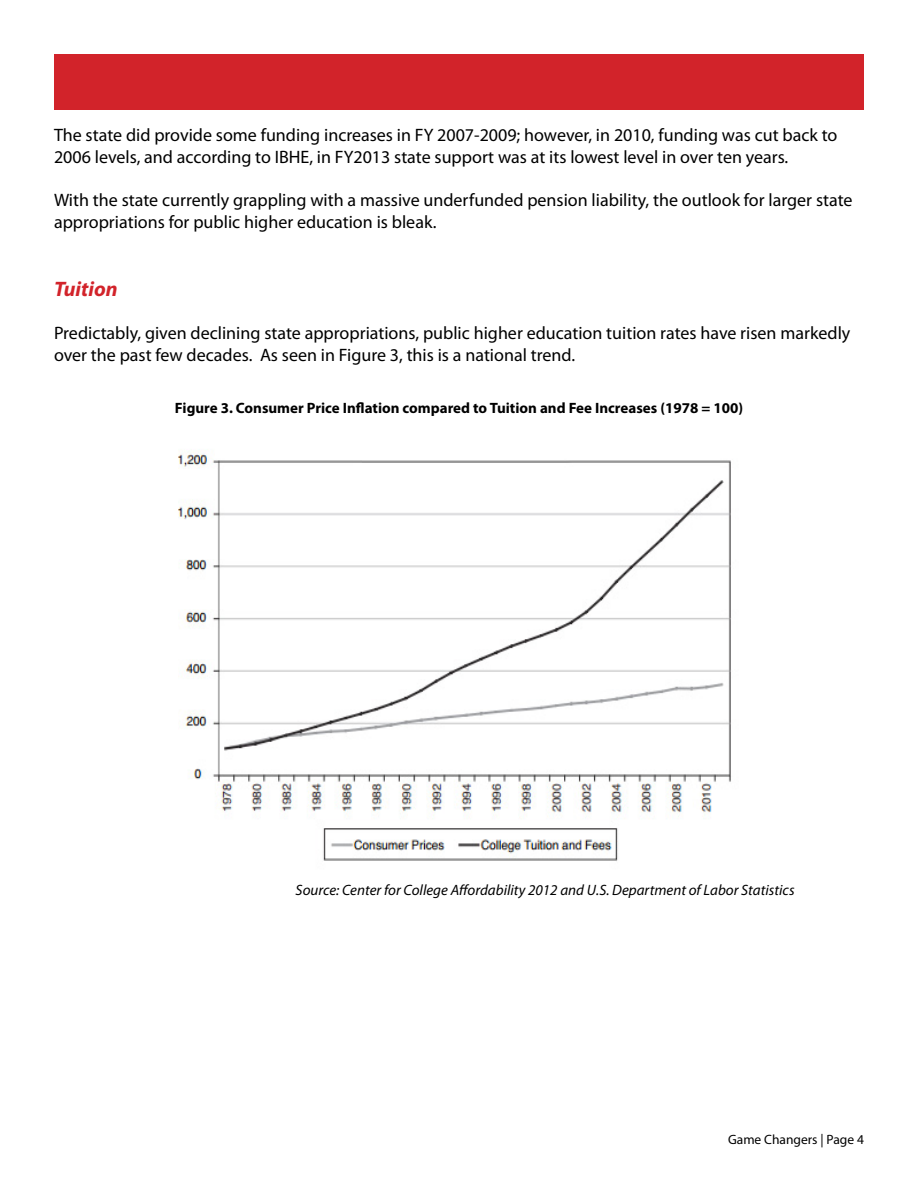
<style>
.page{position:relative;width:918px;height:1188px;background:#fff}
.page>*{position:absolute;margin:0;border:0;box-sizing:border-box;transform-origin:0 0}
.t1{font:italic 700 21px "Myriad Pro";color:#d2232a}
.t2{font:18px/21.6px "Myriad Pro";color:#000}
.t3{font:italic 15px "Myriad Pro";color:#000}
.t4{font:700 15px "Myriad Pro";color:#000}
.t5{font:13.5px "Myriad Pro";color:#000}
</style>
<div class="page">
<div style="left:54px;top:54px;width:810px;height:56px;background:#d2232a"></div>
<img style="left:178px;top:451px;width:553px;height:410px">
<p class="t2" style="left:54px;top:124px;width:785px">The state did provide some funding increases in FY 2007-2009; however, in 2010, funding was cut back to<br>2006 levels, and according to IBHE, in FY2013 state support was at its lowest level in over ten years.</p>
<p class="t2" style="left:54px;top:189px;width:800px">With the state currently grappling with a massive underfunded pension liability, the outlook for larger state appropriations for public higher education is bleak.</p>
<p class="t1" style="left:54px;top:275px;width:65px">Tuition</p>
<p class="t2" style="left:54px;top:322px;width:798px">Predictably, given declining state appropriations, public higher education tuition rates have risen markedly over the past few decades. As seen in Figure 3, this is a national trend.</p>
<p class="t4" style="left:175px;top:398px;width:570px">Figure 3. Consumer Price Inflation compared to Tuition and Fee Increases (1978 = 100)</p>
<p class="t3" style="left:296px;top:881px;width:501px">Source: Center for College Affordability 2012 and U.S. Department of Labor Statistics</p>
<p class="t5" style="left:728px;top:1131px;width:137px">Game Changers | Page 4</p>
</div>
